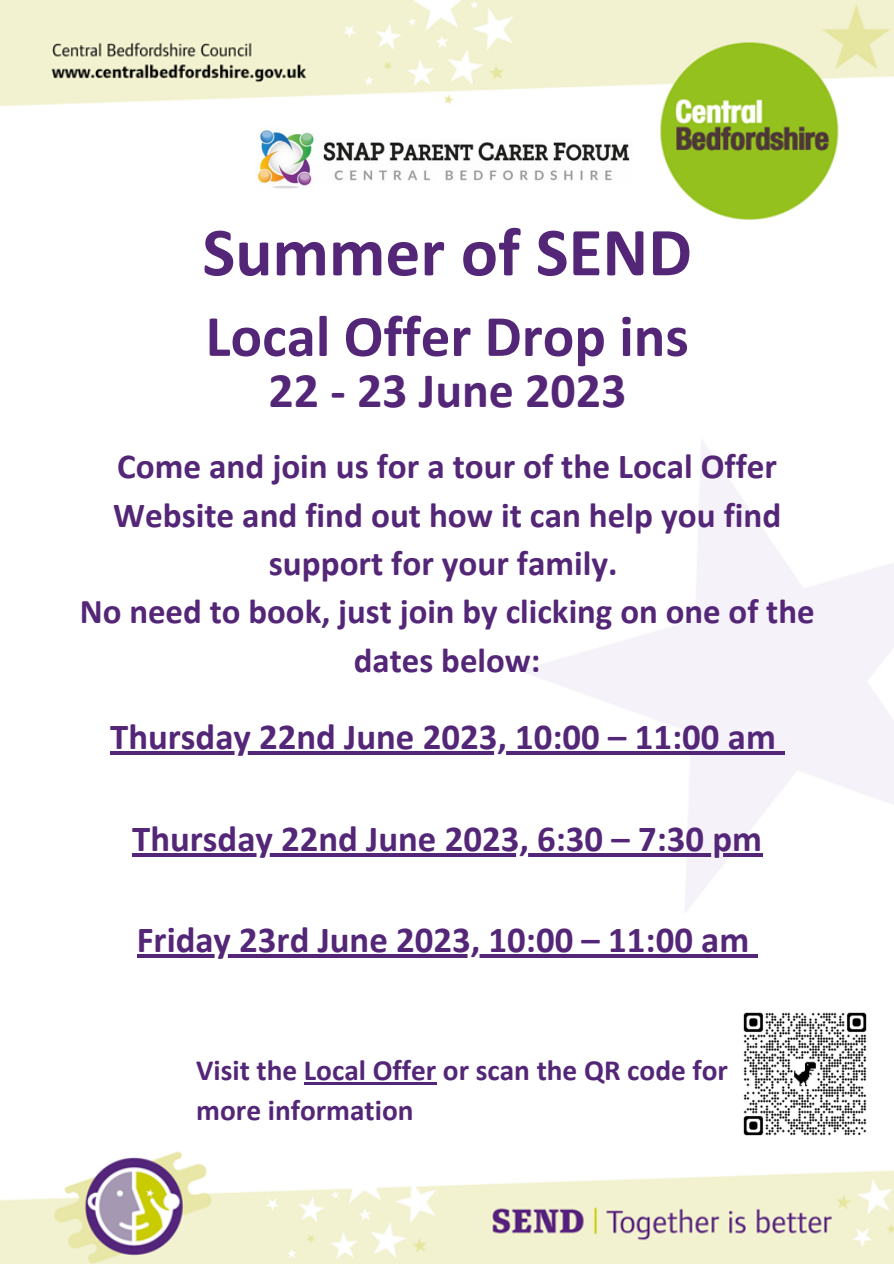
<style>
.page{position:relative;width:894px;height:1264px;background:#fff}
.page>*{position:absolute;margin:0;border:0;box-sizing:border-box;transform-origin:0 0}
.t1{font:700 69.3px "Calibri";color:#542677}
.t2{font:700 58.8px "Calibri";color:#542677}
.t3{font:700 49.8px "Calibri";color:#542677}
.t4{font:700 36.75px "Calibri";color:#542677}
.t5{font:700 35.25px/48.4px "Calibri";color:#542677;text-align:center}
.t6{font:700 34.8px/48.4px "Calibri";color:#542677;text-align:center}
.t7{font:700 29.4px/40.5px "Calibri";color:#542677}
</style>
<div class="page">
<img style="left:0;top:0;width:893px;height:1263px">
<img style="left:255px;top:128px;width:377px;height:61px">
<img style="left:733px;top:1002px;width:143px;height:143px">
<hr style="left:304px;top:1081px;width:132px;height:3px;background:#542677">
<hr style="left:110px;top:751px;width:665px;height:4px;background:#542677">
<svg style="left:775px;top:751px;width:9px;height:4px"></svg>
<hr style="left:132px;top:853px;width:630px;height:3px;background:#542677">
<hr style="left:137px;top:954px;width:58px;height:3px;background:#542677">
<hr style="left:195px;top:954px;width:554px;height:3px;background:#542677">
<svg style="left:749px;top:954px;width:8px;height:3px"></svg>
<p class="t1" style="left:202px;top:223px;width:491px">Summer of SEND</p>
<p class="t2" style="left:205px;top:312px;width:484px">Local Offer Drop ins</p>
<p class="t3" style="left:268px;top:370px;width:359px">22 - 23 June 2023</p>
<p class="t5" style="left:113px;top:445px;width:669px">Come and join us for a tour of the Local Offer<br>Website and find out how it can help you find support for your family.</p>
<p class="t6" style="left:80px;top:590px;width:736px">No need to book, just join by clicking on one of the dates below:</p>
<p class="t4" style="left:110px;top:721px;width:667px">Thursday 22nd June 2023, 10:00 – 11:00 am</p>
<p class="t4" style="left:132px;top:823px;width:631px">Thursday 22nd June 2023, 6:30 – 7:30 pm</p>
<p class="t4" style="left:137px;top:924px;width:614px">Friday 23rd June 2023, 10:00 – 11:00 am</p>
<p class="t7" style="left:196px;top:1052px;width:533px">Visit the Local Offer or scan the QR code for more information</p>
</div>
